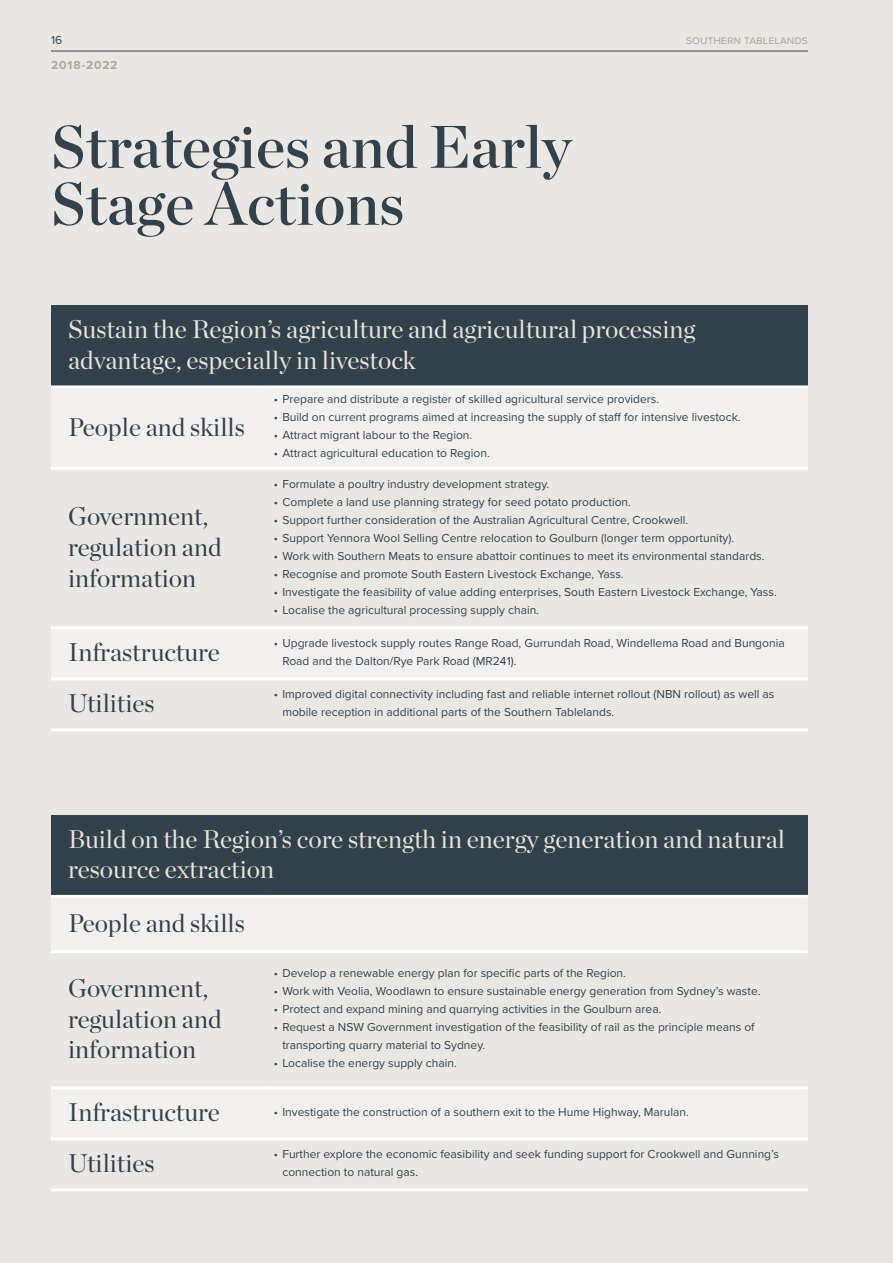
<style>
.page{position:relative;width:893px;height:1263px;background:#e9e7e3}
.page>*{position:absolute;margin:0;border:0;box-sizing:border-box;transform-origin:0 0}
.t1{font:60px/57px "Chronicle Display Semi";color:#33414b}
.t2{font:25.5px/30.6px "Chronicle Display";color:#e5e4d9}
.t3{font:25.5px/30.6px "Chronicle Display";color:#33414b}
.t4{font:12px/18px "Proxima Nova";color:#33414b}
.t5{font:12px "Proxima Nova";color:#aea89b}
.t6{font:700 12px "Proxima Nova";letter-spacing:.07em;color:#aea89b}
</style>
<div class="page">
<div style="left:51px;top:306px;width:757px;height:81px;background:#33414b"></div>
<div style="left:268px;top:387px;width:540px;height:81px;background:#f1f0ee"></div>
<div style="left:268px;top:628px;width:540px;height:51px;background:#f1f0ee"></div>
<hr style="left:51px;top:1188px;width:217px;height:3px;background:#fff">
<hr style="left:268px;top:1188px;width:540px;height:3px;background:#fff">
<hr style="left:51px;top:728px;width:217px;height:3px;background:#fff">
<hr style="left:268px;top:728px;width:540px;height:3px;background:#fff">
<hr style="left:51px;top:51px;width:757px;height:1px;background:#33414b">
<div style="left:51px;top:387px;width:217px;height:81px;background:#f1f0ee"></div>
<hr style="left:51px;top:385px;width:217px;height:3px;background:#fff">
<hr style="left:268px;top:385px;width:540px;height:3px;background:#fff">
<hr style="left:51px;top:467px;width:217px;height:3px;background:#fff">
<hr style="left:268px;top:467px;width:540px;height:3px;background:#fff">
<div style="left:51px;top:628px;width:217px;height:51px;background:#f1f0ee"></div>
<hr style="left:51px;top:626px;width:217px;height:3px;background:#fff">
<hr style="left:268px;top:626px;width:540px;height:3px;background:#fff">
<hr style="left:51px;top:677px;width:217px;height:3px;background:#fff">
<hr style="left:268px;top:677px;width:540px;height:3px;background:#fff">
<div style="left:51px;top:815px;width:757px;height:81px;background:#33414b"></div>
<div style="left:51px;top:896px;width:217px;height:56px;background:#f1f0ee"></div>
<div style="left:268px;top:896px;width:540px;height:56px;background:#f1f0ee"></div>
<hr style="left:51px;top:895px;width:217px;height:3px;background:#fff">
<hr style="left:268px;top:895px;width:540px;height:3px;background:#fff">
<hr style="left:51px;top:950px;width:217px;height:3px;background:#fff">
<hr style="left:268px;top:950px;width:540px;height:3px;background:#fff">
<div style="left:51px;top:1088px;width:217px;height:51px;background:#f1f0ee"></div>
<div style="left:268px;top:1088px;width:540px;height:51px;background:#f1f0ee"></div>
<hr style="left:51px;top:1086px;width:217px;height:3px;background:#fff">
<hr style="left:268px;top:1086px;width:540px;height:3px;background:#fff">
<hr style="left:51px;top:1137px;width:217px;height:3px;background:#fff">
<hr style="left:268px;top:1137px;width:540px;height:3px;background:#fff">
<p class="t4" style="left:51px;top:31px;width:13px">16</p>
<p class="t5" style="left:686px;top:31px;width:123px">SOUTHERN TABLELANDS</p>
<p class="t6" style="left:51px;top:56px;width:68px">2018-2022</p>
<h2 class="t1" style="left:51px;top:114px;width:522px">Strategies and Early<br>Stage Actions</h2>
<p class="t2" style="left:68px;top:312px;width:629px">Sustain the Region’s agriculture and agricultural processing advantage, especially in livestock</p>
<p class="t3" style="left:68px;top:409px;width:178px">People and skills</p>
<p class="t3" style="left:68px;top:499px;width:155px">Government, regulation and information</p>
<p class="t3" style="left:68px;top:635px;width:153px">Infrastructure</p>
<p class="t3" style="left:68px;top:686px;width:88px">Utilities</p>
<p class="t4" style="left:274px;top:390px;width:387px">• Prepare and distribute a register of skilled agricultural service providers.</p>
<p class="t4" style="left:274px;top:408px;width:468px">• Build on current programs aimed at increasing the supply of staf for intensive livestock.</p>
<p class="t4" style="left:274px;top:426px;width:200px">• Attract migrant labour to the Region.</p>
<p class="t4" style="left:274px;top:444px;width:217px">• Attract agricultural education to Region.</p>
<p class="t4" style="left:274px;top:474px;width:277px">• Formulate a poultry industry development strategy.</p>
<p class="t4" style="left:274px;top:492px;width:359px">• Complete a land use planning strategy for seed potato production.</p>
<p class="t4" style="left:274px;top:510px;width:416px">• Support further consideration of the Australian Agricultural Centre, Crookwell.</p>
<p class="t4" style="left:274px;top:528px;width:462px">• Support Yennora Wool Selling Centre relocation to Goulburn (longer term opportunity).</p>
<p class="t4" style="left:274px;top:546px;width:492px">• Work with Southern Meats to ensure abattoir continues to meet its environmental standards.</p>
<p class="t4" style="left:274px;top:564px;width:351px">• Recognise and promote South Eastern Livestock Exchange, Yass.</p>
<p class="t4" style="left:274px;top:582px;width:504px">• Investigate the feasibility of value adding enterprises, South Eastern Livestock Exchange, Yass.</p>
<p class="t4" style="left:274px;top:600px;width:267px">• Localise the agricultural processing supply chain.</p>
<p class="t4" style="left:282px;top:633px;width:504px;text-indent:-9px">• Upgrade livestock supply routes Range Road, Gurrundah Road, Windellema Road and Bungonia<br>Road and the Dalton/Rye Park Road (MR241).</p>
<p class="t4" style="left:282px;top:684px;width:494px;text-indent:-9px">• Improved digital connectivity including fast and reliable internet rollout (NBN rollout) as well as mobile reception in additional parts of the Southern Tablelands.</p>
<p class="t2" style="left:68px;top:821px;width:719px">Build on the Region’s core strength in energy generation and natural resource extraction</p>
<p class="t3" style="left:68px;top:906px;width:178px">People and skills</p>
<p class="t4" style="left:274px;top:964px;width:354px">• Develop a renewable energy plan for specifc parts of the Region.</p>
<p class="t4" style="left:274px;top:982px;width:488px">• Work with Veolia, Woodlawn to ensure sustainable energy generation from Sydney’s waste.</p>
<p class="t4" style="left:274px;top:1000px;width:389px">• Protect and expand mining and quarrying activities in the Goulburn area.</p>
<p class="t4" style="left:282px;top:1018px;width:474px;text-indent:-9px">• Request a NSW Government investigation of the feasibility of rail as the principle means of transporting quarry material to Sydney.</p>
<p class="t4" style="left:274px;top:1054px;width:184px">• Localise the energy supply chain.</p>
<p class="t3" style="left:68px;top:1095px;width:153px">Infrastructure</p>
<p class="t4" style="left:274px;top:1102px;width:416px">• Investigate the construction of a southern exit to the Hume Highway, Marulan.</p>
<p class="t4" style="left:282px;top:1144px;width:498px;text-indent:-9px">• Further explore the economic feasibility and seek funding support for Crookwell and Gunning’s connection to natural gas.</p>
<p class="t3" style="left:68px;top:971px;width:155px">Government, regulation and information</p>
<p class="t3" style="left:68px;top:1146px;width:88px">Utilities</p>
</div>
